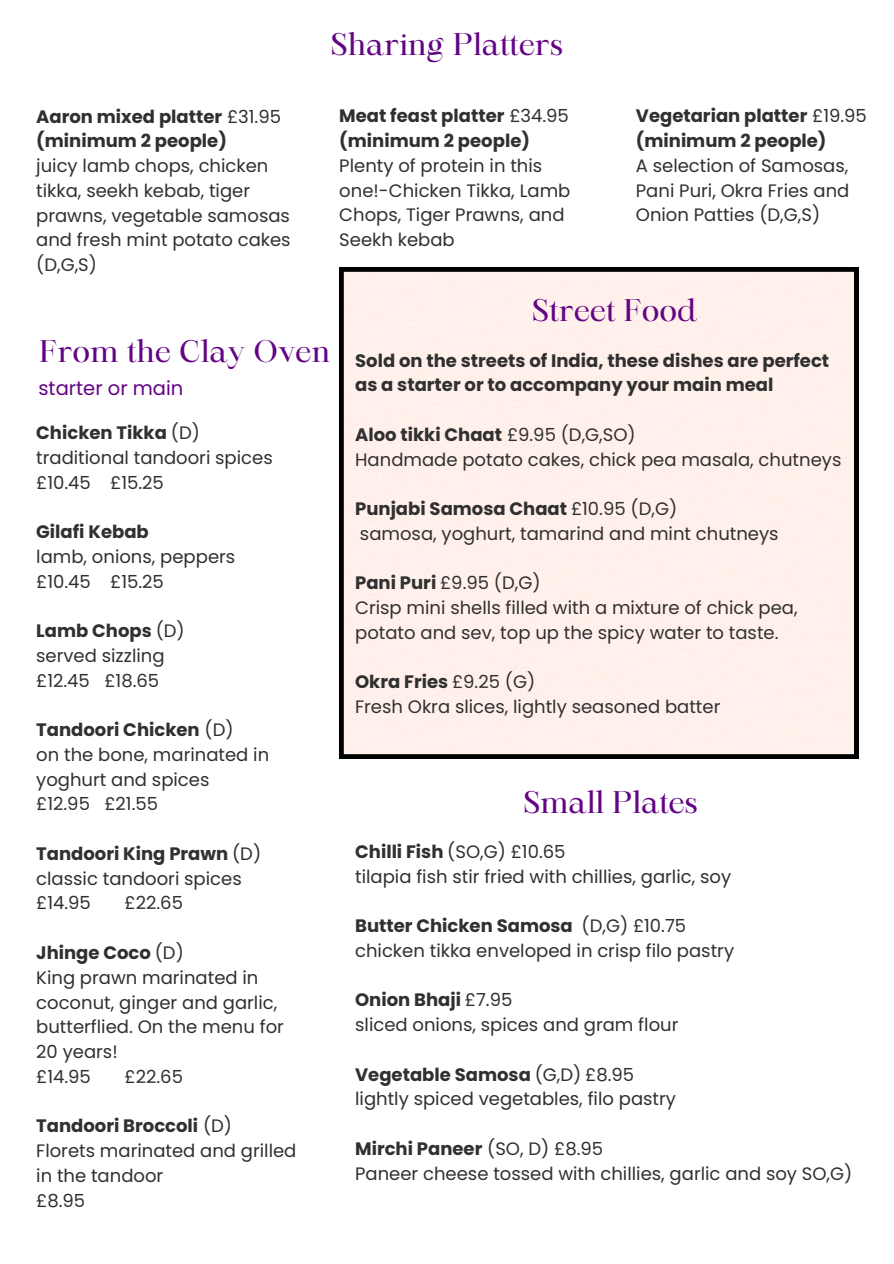
<style>
.page{position:relative;width:894px;height:1264px;background:#fff}
.page>*{position:absolute;margin:0;border:0;box-sizing:border-box;transform-origin:0 0}
.t1{font:30px "Maharlika";color:#630484}
.t2{font:19.5px "Poppins";color:#630484}
.t3{font:18px/24.8px "Poppins";color:#303030}
.t4{font:700 18px/24.8px "Poppins";color:#303030}
.s1{font-weight:400}
.s2{font-weight:700}
</style>
<div class="page">
<div style="left:339px;top:267px;width:519px;height:491px;background:#fff0eb"></div>
<p class="t4" style="left:36px;top:104px;width:246px">Aaron mixed platter <span class="s1">£31.95</span></p>
<p class="t4" style="left:36px;top:129px;width:192px">(minimum 2 people)</p>
<p class="t3" style="left:36px;top:153px;width:256px">juicy lamb chops, chicken tikka, seekh kebab, tiger prawns, vegetable samosas and fresh mint potato cakes (D,G,S)</p>
<p class="t1" style="left:331px;top:32px;width:233px">Sharing Platters</p>
<p class="t4" style="left:339px;top:104px;width:231px">Meat feast platter <span class="s1">£34.95</span></p>
<p class="t4" style="left:339px;top:128px;width:192px">(minimum 2 people)</p>
<p class="t3" style="left:339px;top:153px;width:232px">Plenty of protein in this one!-Chicken Tikka, Lamb<br>Chops, Tiger Prawns, and<br>Seekh kebab</p>
<p class="t4" style="left:635px;top:104px;width:232px">Vegetarian platter <span class="s1">£19.95</span></p>
<p class="t4" style="left:635px;top:128px;width:192px">(minimum 2 people)</p>
<p class="t3" style="left:635px;top:153px;width:214px">A selection of Samosas,</p>
<p class="t3" style="left:635px;top:178px;width:215px">Pani Puri, Okra Fries and</p>
<p class="t3" style="left:635px;top:203px;width:186px">Onion Patties (D,G,S)</p>
<p class="t1" style="left:532px;top:298px;width:166px">Street Food</p>
<p class="t1" style="left:40px;top:338px;width:291px">From the Clay Oven</p>
<p class="t2" style="left:38px;top:375px;width:146px">starter or main</p>
<p class="t4" style="left:36px;top:420px;width:165px">Chicken Tikka <span class="s1">(D)</span></p>
<p class="t3" style="left:36px;top:445px;width:238px">traditional tandoori spices £10.45 £15.25</p>
<p class="t4" style="left:36px;top:519px;width:114px">Gilafi Kebab</p>
<h2 class="t3" style="left:36px;top:544px;width:200px">lamb, onions, peppers £10.45 £15.25</h2>
<h3 class="t4" style="left:36px;top:618px;width:150px">Lamb Chops <span class="s1">(D)</span></h3>
<p class="t3" style="left:36px;top:643px;width:130px">served sizzling £12.45 £18.65</p>
<p class="t4" style="left:36px;top:717px;width:199px">Tandoori Chicken <span class="s1">(D)</span></p>
<p class="t3" style="left:36px;top:742px;width:234px">on the bone, marinated in yoghurt and spices</p>
<p class="t3" style="left:36px;top:791px;width:123px">£12.95 £21.55</p>
<p class="t4" style="left:36px;top:841px;width:226px">Tandoori King Prawn <span class="s1">(D)</span></p>
<p class="t3" style="left:36px;top:866px;width:207px">classic tandoori spices £14.95</p>
<p class="t3" style="left:125px;top:890px;width:60px">£22.65</p>
<p class="t4" style="left:36px;top:940px;width:149px">Jhinge Coco <span class="s1">(D)</span></p>
<p class="t3" style="left:36px;top:965px;width:249px">King prawn marinated in coconut, ginger and garlic, butterflied. On the menu for</p>
<p class="t3" style="left:36px;top:1039px;width:83px">20 years!</p>
<p class="t3" style="left:36px;top:1064px;width:56px">£14.95</p>
<p class="t3" style="left:125px;top:1064px;width:60px">£22.65</p>
<p class="t4" style="left:36px;top:1113px;width:197px">Tandoori Broccoli <span class="s1">(D)</span></p>
<p class="t3" style="left:36px;top:1138px;width:262px">Florets marinated and grilled</p>
<p class="t3" style="left:36px;top:1163px;width:128px">in the tandoor</p>
<p class="t3" style="left:36px;top:1187px;width:50px">£8.95</p>
<p class="t4" style="left:355px;top:348px;width:475px">Sold on the streets of India, these dishes are perfect as a starter or to accompany your main meal</p>
<p class="t4" style="left:355px;top:422px;width:282px">Aloo tikki Chaat <span class="s1">£9.95 (D,G,SO)</span></p>
<p class="t3" style="left:355px;top:447px;width:487px">Handmade potato cakes, chick pea masala, chutneys</p>
<p class="t4" style="left:355px;top:496px;width:323px">Punjabi Samosa Chaat <span class="s1">£10.95 (D,G)</span></p>
<p class="t3" style="left:360px;top:521px;width:420px">samosa, yoghurt, tamarind and mint chutneys</p>
<p class="t3" style="left:355px;top:570px;width:187px"><span class="s2">Pani Puri</span> £9.95 (D,G)</p>
<p class="t3" style="left:355px;top:595px;width:444px">Crisp mini shells filled with a mixture of chick pea,</p>
<p class="t3" style="left:355px;top:620px;width:425px">potato and sev, top up the spicy water to taste.</p>
<p class="t4" style="left:355px;top:669px;width:181px">Okra Fries <span class="s1">£9.25 (G)</span></p>
<p class="t3" style="left:355px;top:694px;width:366px">Fresh Okra slices, lightly seasoned batter</p>
<h2 class="t1" style="left:523px;top:790px;width:175px">Small Plates</h2>
<p class="t3" style="left:355px;top:839px;width:212px"><span class="s2">Chilli Fish</span> (SO,G) £10.65</p>
<p class="t3" style="left:355px;top:863px;width:377px">tilapia fish stir fried with chillies, garlic, soy</p>
<p class="t4" style="left:355px;top:913px;width:219px">Butter Chicken Samosa</p>
<p class="t3" style="left:355px;top:913px;width:380px;text-indent:226px">(D,G) £10.75 chicken tikka enveloped in crisp filo pastry</p>
<p class="t4" style="left:355px;top:987px;width:159px">Onion Bhaji <span class="s1">£7.95</span></p>
<p class="t3" style="left:355px;top:1012px;width:325px">sliced onions, spices and gram flour</p>
<p class="t4" style="left:355px;top:1061px;width:280px">Vegetable Samosa <span class="s1">(G,D) £8.95</span></p>
<p class="t3" style="left:355px;top:1086px;width:322px">lightly spiced vegetables, filo pastry</p>
<p class="t4" style="left:355px;top:1136px;width:249px">Mirchi Paneer <span class="s1">(SO, D) £8.95</span></p>
<p class="t3" style="left:355px;top:1160px;width:498px">Paneer cheese tossed with chillies, garlic and soy SO,G)</p>
</div>
